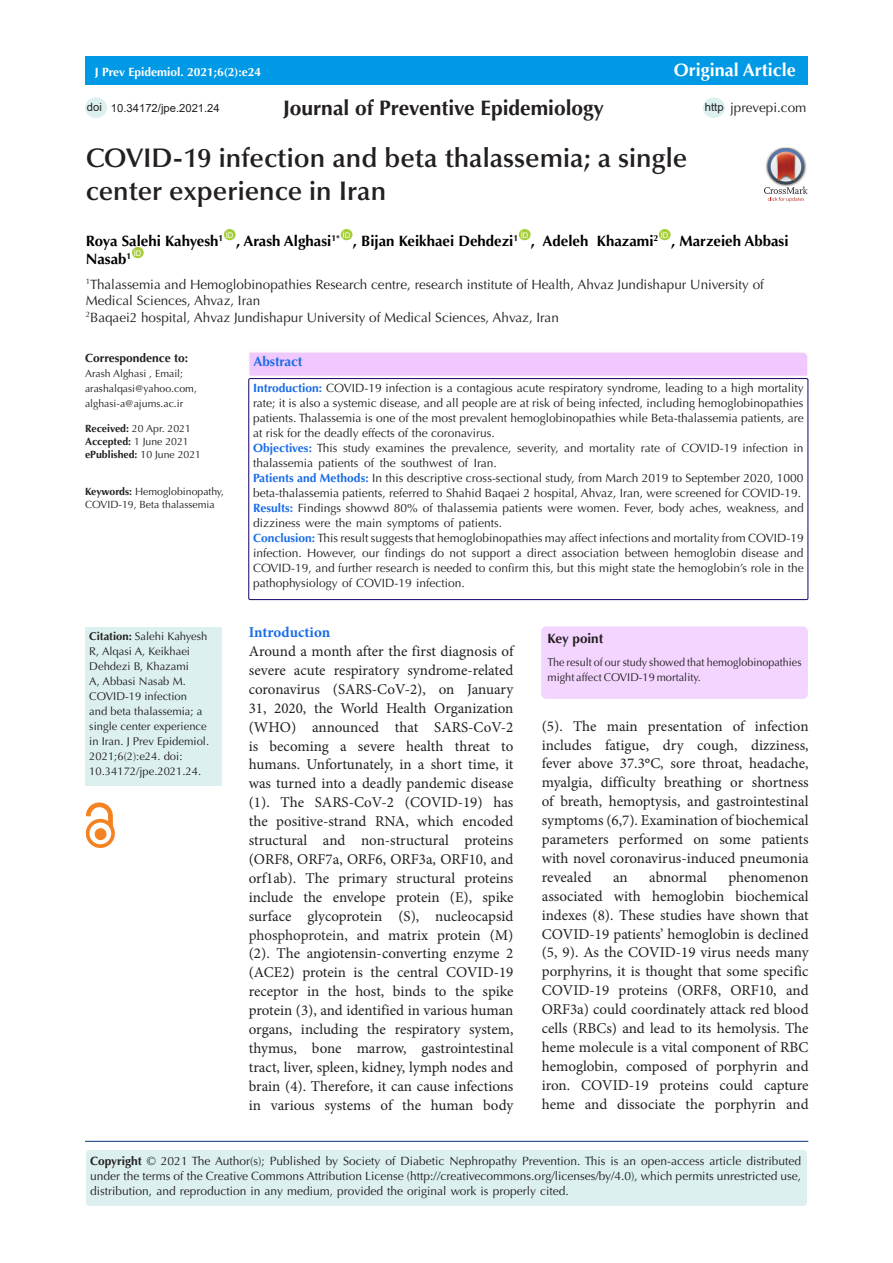
<style>
.page{position:relative;width:893px;height:1263px;background:#fff}
.page>*{position:absolute;margin:0;border:0;box-sizing:border-box;transform-origin:0 0}
.t1{font:600 27px/33px "Optima LT Std";color:#231f20}
.t2{font:700 21px "Optima LT Std";color:#231f20}
.t3{font:700 18px "Optima LT Std";color:#fff}
.t4{font:15px/18.9px "Minion Pro";letter-spacing:-.005em;color:#231f20;text-align:justify}
.t5{font:700 15px "Optima LT Std";color:#000}
.t6{font:700 15px "Minion Pro";letter-spacing:-.005em;color:#196ce8}
.t7{font:13.5px/16.5px "Optima LT Std";color:#231f20}
.t8{font:700 13.5px "Optima LT Std";color:#196ce8}
.t9{font:700 13.5px "Optima LT Std";color:#231f20}
.t10{font:12px/15px "Optima LT Std";color:#231f20;text-align:justify}
.t11{font:700 12px "Optima LT Std";color:#fff}
.t12{font:700 12px "Optima LT Std";color:#231f20}
.t13{font:11.25px/15px "Optima LT Std";color:#231f20}
.t14{font:11.25px/15px "Optima LT Std";color:#231f20;scale:.96 1}
.t15{font:11.25px "Arial";color:#231f20}
.t16{font:10.5px/15px "Optima LT Std";color:#231f20}
.t17{font:700 10.5px "Optima LT Std";color:#231f20}
.t18{font:7.8px "Arial";color:#fff}
.s1{font-weight:700}
.s2{font-weight:400}
.s3{font-weight:700;color:#196ce8}
.s4{color:#2b2b2b}
.s5{font-family:"Calibri"}
</style>
<div class="page">
<hr style="left:85px;top:1141px;width:723px;height:1px;background:#053278">
<div style="left:85px;top:1149px;width:723px;height:57px;background:#dcf0f0;border-radius:4px"></div>
<div style="left:84px;top:1148px;width:724px;height:59px;border:2px solid #fff;border-radius:4px"></div>
<div style="left:85px;top:56px;width:723px;height:29px;background:#0099e5"></div>
<div style="left:224px;top:229px;width:12px;height:11px;background:#a6ce39;border-radius:50%"></div>
<div style="left:341px;top:229px;width:11px;height:11px;background:#a6ce39;border-radius:50%"></div>
<div style="left:519px;top:229px;width:12px;height:11px;background:#a6ce39;border-radius:50%"></div>
<div style="left:659px;top:229px;width:12px;height:11px;background:#a6ce39;border-radius:50%"></div>
<div style="left:132px;top:247px;width:12px;height:11px;background:#a6ce39;border-radius:50%"></div>
<div style="left:249px;top:379px;width:559px;height:221px;border:1px solid #190066"></div>
<svg style="left:249px;top:352px;width:559px;height:24px"></svg>
<div style="left:95px;top:829px;width:11px;height:10px;background:#f58220;border-radius:50%"></div>
<div style="left:95px;top:829px;width:11px;height:11px;border:1px solid #f58220;border-radius:50%"></div>
<div style="left:86px;top:819px;width:29px;height:29px;border:4px solid #f58220;border-radius:50%"></div>
<svg style="left:86px;top:803px;width:27px;height:24px"></svg>
<div style="left:85px;top:627px;width:136px;height:158px;background:#dcf0f0"></div>
<div style="left:703px;top:97px;width:22px;height:21px;background:#dcf0f0;border-radius:50%"></div>
<div style="left:541px;top:626px;width:267px;height:73px;background:#f4d5ff;border-radius:5px"></div>
<div style="left:85px;top:97px;width:22px;height:21px;background:#dcf0f0;border-radius:50%"></div>
<img style="left:780px;top:147px;width:12px;height:1px">
<svg style="left:764px;top:148px;width:44px;height:54px"></svg>
<p class="t11" style="left:95px;top:65px;width:168px">J Prev Epidemiol. 2021;6(2):e24</p>
<p class="t3" style="left:674px;top:59px;width:124px">Original Article</p>
<p class="t2" style="left:283px;top:95px;width:322px">Journal of Preventive Epidemiology</p>
<p class="t15" style="left:87px;top:99px;width:17px">doi</p>
<p class="t15" style="left:111px;top:100px;width:110px">10.34172/jpe.2021.24</p>
<p class="t15" style="left:705px;top:99px;width:20px">http</p>
<p class="t7" style="left:730px;top:100px;width:78px">jprevepi.com</p>
<p class="t1" style="left:86px;top:142px;width:603px">COVID-19 infection and beta thalassemia; a single center experience in Iran</p>
<p class="t5" style="left:86px;top:232px;width:139px">Roya Salehi Kahyesh<sup>1</sup></p>
<p class="t18" style="left:226px;top:230px;width:9px">ID</p>
<p class="t5" style="left:236px;top:232px;width:106px">, Arash Alghasi<sup>1*</sup></p>
<p class="t18" style="left:343px;top:230px;width:9px">ID</p>
<p class="t5" style="left:353px;top:232px;width:167px">, Bijan Keikhaei Dehdezi<sup>1</sup></p>
<p class="t18" style="left:521px;top:230px;width:9px">ID</p>
<p class="t5" style="left:531px;top:232px;width:129px">, Adeleh Khazami<sup>2</sup></p>
<p class="t18" style="left:661px;top:230px;width:9px">ID</p>
<p class="t5" style="left:671px;top:232px;width:119px">, Marzeieh Abbasi</p>
<p class="t5" style="left:86px;top:250px;width:47px">Nasab<sup>1</sup></p>
<p class="t18" style="left:134px;top:248px;width:9px">ID</p>
<p class="t7" style="left:86px;top:276px;width:680px"><sup>1</sup>Thalassemia and Hemoglobinopathies Research centre, research institute of Health, Ahvaz Jundishapur University of<br>Medical Sciences, Ahvaz, Iran</p>
<p class="t7" style="left:86px;top:309px;width:475px"><sup>2</sup>Baqaei2 hospital, Ahvaz Jundishapur University of Medical Sciences, Ahvaz, Iran</p>
<p class="t12" style="left:85px;top:351px;width:105px">Correspondence to:</p>
<p class="t16" style="left:85px;top:366px;width:113px">Arash Alghasi , Email; arashalqasi@yahoo.com, alghasi-a@ajums.ac.ir</p>
<p class="t16" style="left:85px;top:421px;width:107px"><span class="s1">Received:</span> 20 Apr. 2021</p>
<p class="t17" style="left:85px;top:435px;width:105px">Accepted: <span class="s2">1 June 2021</span></p>
<p class="t17" style="left:85px;top:448px;width:117px">ePublished: <span class="s2">10 June 2021</span></p>
<p class="t16" style="left:85px;top:486px;width:141px;line-height:12.6px"><span class="s1">Keywords:</span> Hemoglobinopathy,<br>COVID-19, Beta thalassemia</p>
<p class="t8" style="left:253px;top:354px;width:51px">Abstract</p>
<p class="t10" style="left:253px;top:380px;width:552px"><span class="s3">Introduction:</span> COVID-19 infection is a contagious acute respiratory syndrome, leading to a high mortality rate; it is also a systemic disease, and all people are at risk of being infected, including hemoglobinopathies patients. Thalassemia is one of the most prevalent hemoglobinopathies while Beta-thalassemia patients, are at risk for the deadly effects of the coronavirus.</p>
<p class="t10" style="left:253px;top:440px;width:552px"><span class="s3">Objectives:</span> This study examines the prevalence, severity, and mortality rate of COVID-19 infection in thalassemia patients of the southwest of Iran.</p>
<p class="t10" style="left:253px;top:470px;width:552px"><span class="s3">Patients and Methods:</span> In this descriptive cross-sectional study, from March 2019 to September 2020, 1000 beta-thalassemia patients, referred to Shahid Baqaei 2 hospital, Ahvaz, Iran, were screened for COVID-19.</p>
<p class="t10" style="left:253px;top:500px;width:552px"><span class="s3">Results:</span> Findings showwd 80% of thalassemia patients were women. Fever, body aches, weakness, and dizziness were the main symptoms of patients.</p>
<p class="t10" style="left:253px;top:530px;width:552px"><span class="s3">Conclusion:</span> This result suggests that hemoglobinopathies may affect infections and mortality from COVID-19 infection. However, our findings do not support a direct association between hemoglobin disease and COVID-19, and further research is needed to confirm this, but this might state the hemoglobin’s role in the pathophysiology of COVID-19 infection.</p>
<p class="t13" style="left:89px;top:629px;width:121px"><span class="s1">Citation:</span> Salehi Kahyesh<br>R, Alqasi A, Keikhaei<br>Dehdezi B, Khazami<br>A, Abbasi Nasab M.<br>COVID-19 infection<br>and beta thalassemia; a single center experience in Iran. J Prev Epidemiol.<br>2021;6(2):e24. doi:<br>10.34172/jpe.2021.24.</p>
<p class="t6" style="left:249px;top:622px;width:83px">Introduction</p>
<p class="t4" style="left:249px;top:642px;width:266px">Around a month after the first diagnosis of severe acute respiratory syndrome-related coronavirus (SARS-CoV-2), on January 31, 2020, the World Health Organization (WHO) announced that SARS-CoV-2 is becoming a severe health threat to humans. Unfortunately, in a short time, it was turned into a deadly pandemic disease (1). The SARS-CoV-2 (COVID-19) has the positive-strand RNA, which encoded structural and non-structural proteins (ORF8, ORF7a, ORF6, ORF3a, ORF10, and orf1ab). The primary structural proteins include the envelope protein (E), spike surface glycoprotein (S), nucleocapsid <span class="s4">phosphoprotein</span>, and matrix protein (M) (2). The angiotensin-converting enzyme 2 (ACE2) protein is the central COVID-19 receptor in the host, binds to the spike protein (3), and identified in various human organs, including the respiratory system, thymus, bone marrow, gastrointestinal tract, liver, spleen, kidney, lymph nodes and brain (4). Therefore, it can cause infections in various systems of the human body</p>
<p class="t9" style="left:547px;top:630px;width:57px">Key point</p>
<p class="t14" style="left:547px;top:655px;width:266px">The result of our study showed that hemoglobinopathies might affect COVID-19 mortality.</p>
<p class="t4" style="left:542px;top:716px;width:268px">(5). The main presentation of infection includes fatigue, dry cough, dizziness, fever above 37.3<span class="s5">o</span>C, sore throat, headache, myalgia, difficulty breathing or shortness of breath, hemoptysis, and gastrointestinal symptoms (6,7). Examination of biochemical parameters performed on some patients with novel coronavirus-induced pneumonia revealed</p>
<p class="t4" style="left:542px;top:868px;width:268px;text-indent:187px">phenomenon associated with hemoglobin biochemical indexes (8). These studies have shown that COVID-19 patients’ hemoglobin is declined (5, 9). As the COVID-19 virus needs many porphyrins, it is thought that some specific COVID-19 proteins (ORF8, ORF10, and ORF3a) could coordinately attack red blood cells (RBCs) and lead to its hemolysis. The heme molecule is a vital component of RBC hemoglobin, composed of porphyrin and iron. COVID-19 proteins could capture heme and dissociate the porphyrin and</p>
<p class="t4" style="left:613px;top:868px;width:16px">an</p>
<p class="t4" style="left:649px;top:868px;width:59px">abnormal</p>
<p class="t10" style="left:90px;top:1153px;width:713px"><span class="s1">Copyright</span> © 2021 The Author(s); Published by Society of Diabetic Nephropathy Prevention. This is an open-access article distributed under the terms of the Creative Commons Attribution License (http://creativecommons.org/licenses/by/4.0), which permits unrestricted use, distribution, and reproduction in any medium, provided the original work is properly cited.</p>
</div>
